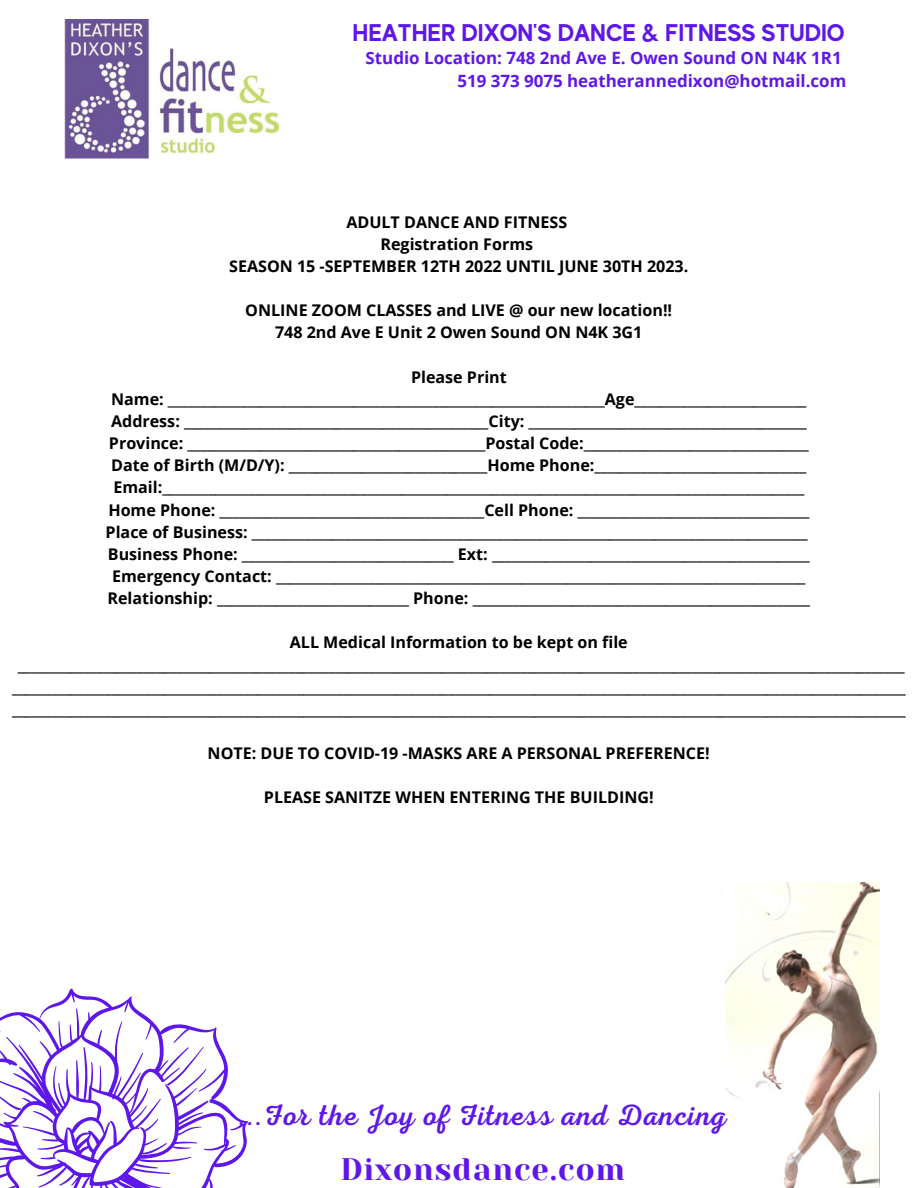
<style>
.page{position:relative;width:918px;height:1188px;background:#fff}
.page>*{position:absolute;margin:0;border:0;box-sizing:border-box;transform-origin:0 0}
.t1{font:31.05px "Yeseva One";letter-spacing:.03em;color:#5e17eb}
.t2{font:29.55px "Nexa Script";letter-spacing:.03em;color:#5e17eb}
.t3{font:700 24.15px "MADE Evolve Sans";color:#5e17eb}
.t4{font:700 16.95px/23.2px "Open Sans";color:#5e17eb;text-align:right}
.t5{font:700 16.05px/22.2px "Open Sans";color:#000;text-align:center}
</style>
<div class="page">
<img style="left:725px;top:882px;width:154px;height:306px">
<svg style="left:0;top:989px;width:248px;height:199px"></svg>
<img style="left:65px;top:19px;width:213px;height:140px">
<h3 class="t3" style="left:353px;top:18px;width:494px">HEATHER DIXON'S DANCE &amp; FITNESS STUDIO</h3>
<p class="t4" style="left:366px;top:45px;width:482px">Studio Location: 748 2nd Ave E. Owen Sound ON N4K 1R1<br>519 373 9075 heatherannedixon@hotmail.com</p>
<p class="t5" style="left:229px;top:210px;width:461px">ADULT DANCE AND FITNESS<br>Registration Forms<br>SEASON 15 -SEPTEMBER 12TH 2022 UNTIL JUNE 30TH 2023.</p>
<p class="t5" style="left:245px;top:299px;width:428px">ONLINE ZOOM CLASSES and LIVE @ our new location!!<br>748 2nd Ave E Unit 2 Owen Sound ON N4K 3G1</p>
<p class="t5" style="left:106px;top:365px;width:706px">Please Print<br>Name: __________________________________________________________________Age__________________________ Address: ______________________________________________City: __________________________________________ Province: _____________________________________________Postal Code:__________________________________ Date of Birth (M/D/Y): ______________________________Home Phone:________________________________ Email:_________________________________________________________________________________________________ Home Phone: ________________________________________Cell Phone: ___________________________________ Place of Business: ____________________________________________________________________________________ Business Phone: ________________________________ Ext: ________________________________________________ Emergency Contact: ________________________________________________________________________________ Relationship: _____________________________ Phone: ___________________________________________________</p>
<p class="t5" style="left:12px;top:631px;width:895px">ALL Medical Information to be kept on file ______________________________________________________________________________________________________________________________________ _______________________________________________________________________________________________________________________________________ _______________________________________________________________________________________________________________________________________</p>
<p class="t5" style="left:208px;top:742px;width:504px">NOTE: DUE TO COVID-19 -MASKS ARE A PERSONAL PREFERENCE!</p>
<p class="t5" style="left:264px;top:786px;width:391px">PLEASE SANITZE WHEN ENTERING THE BUILDING!</p>
<h2 class="t2" style="left:239px;top:1098px;width:489px">...For the Joy of Fitness and Dancing</h2>
<h1 class="t1" style="left:340px;top:1152px;width:286px">Dixonsdance.com</h1>
</div>
